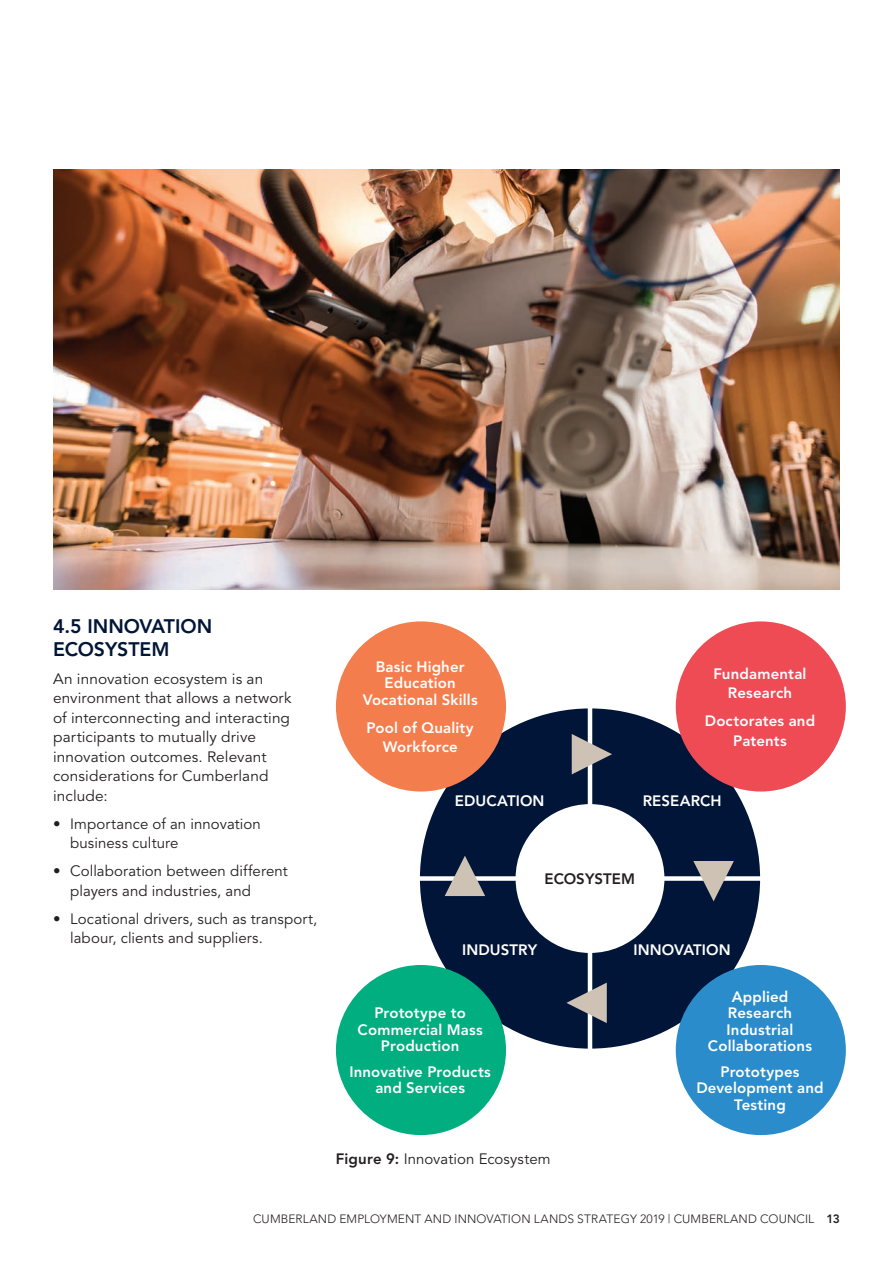
<style>
.page{position:relative;width:893px;height:1263px;background:#fff}
.page>*{position:absolute;margin:0;border:0;box-sizing:border-box;transform-origin:0 0}
.t1{font:800 19.5px/22.5px "Avenir";letter-spacing:-.005em;color:#001537}
.t2{font:15px/19.5px "Avenir";letter-spacing:.005em;color:#231f20}
.t3{font:800 15px/16.5px "Avenir";letter-spacing:.01em;color:#fff;text-align:center}
.t4{font:800 15px "Avenir";color:#231f20}
.t5{font:300 12px "Avenir";letter-spacing:.015em;color:#231f20}
.s1{font-weight:800}
</style>
<div class="page">
<div style="left:420px;top:708px;width:340px;height:340px;background:#001537;border-radius:50%"></div>
<hr style="left:588px;top:687px;width:4px;height:386px;background:#fff">
<div style="left:410px;top:876px;width:386px;height:5px;background:#fff"></div>
<div style="left:516px;top:804px;width:148px;height:149px;background:#fff;border-radius:50%"></div>
<div style="left:336px;top:621px;width:170px;height:170px;background:#f47d4d;border-radius:50%"></div>
<div style="left:676px;top:965px;width:170px;height:170px;background:#2a8ccb;border-radius:50%"></div>
<div style="left:676px;top:621px;width:170px;height:170px;background:#ef4b55;border-radius:50%"></div>
<div style="left:336px;top:965px;width:170px;height:170px;background:#00ae80;border-radius:50%"></div>
<svg style="left:572px;top:734px;width:40px;height:40px"></svg>
<svg style="left:445px;top:856px;width:40px;height:40px"></svg>
<svg style="left:566px;top:982px;width:41px;height:41px"></svg>
<svg style="left:693px;top:861px;width:41px;height:40px"></svg>
<img style="left:53px;top:170px;width:787px;height:420px">
<h1 class="t1" style="left:53px;top:615px;width:161px">4.5 INNOVATION<br>ECOSYSTEM</h1>
<p class="t2" style="left:53px;top:669px;width:240px">An innovation ecosystem is an environment that allows a network of interconnecting and interacting participants to mutually drive innovation outcomes. Relevant considerations for Cumberland include:</p>
<p class="t2" style="left:70px;top:814px;width:192px;text-indent:-17px">• Importance of an innovation business culture</p>
<p class="t2" style="left:70px;top:862px;width:219px;text-indent:-17px">• Collaboration between different players and industries, and</p>
<p class="t2" style="left:70px;top:909px;width:249px;text-indent:-17px">• Locational drivers, such as transport, labour, clients and suppliers.</p>
<p class="t3" style="left:363px;top:658px;width:117px">Basic Higher<br>Education<br>Vocational Skills</p>
<p class="t3" style="left:367px;top:718px;width:109px;line-height:19.5px">Pool of Quality<br>Workforce</p>
<p class="t3" style="left:455px;top:793px;width:91px">EDUCATION</p>
<p class="t3" style="left:713px;top:664px;width:95px;line-height:19.5px">Fundamental<br>Research</p>
<p class="t3" style="left:705px;top:711px;width:112px;line-height:19.5px">Doctorates and<br>Patents</p>
<p class="t3" style="left:643px;top:793px;width:80px">RESEARCH</p>
<p class="t4" style="left:545px;top:870px;width:92px">ECOSYSTEM</p>
<p class="t3" style="left:462px;top:942px;width:76px">INDUSTRY</p>
<p class="t3" style="left:358px;top:1005px;width:127px">Prototype to<br>Commercial Mass<br>Production</p>
<p class="t3" style="left:349px;top:1063px;width:143px">Innovative Products and Services</p>
<p class="t2" style="left:336px;top:1149px;width:216px"><span class="s1">Figure 9:</span> Innovation Ecosystem</p>
<p class="t3" style="left:634px;top:942px;width:99px">INNOVATION</p>
<p class="t3" style="left:708px;top:988px;width:106px">Applied<br>Research<br>Industrial<br>Collaborations</p>
<p class="t3" style="left:696px;top:1063px;width:129px">Prototypes<br>Development and<br>Testing</p>
<p class="t5" style="left:253px;top:1211px;width:588px">CUMBERLAND EMPLOYMENT AND INNOVATION LANDS STRATEGY 2019 | CUMBERLAND COUNCIL <span class="s1">13</span></p>
</div>
